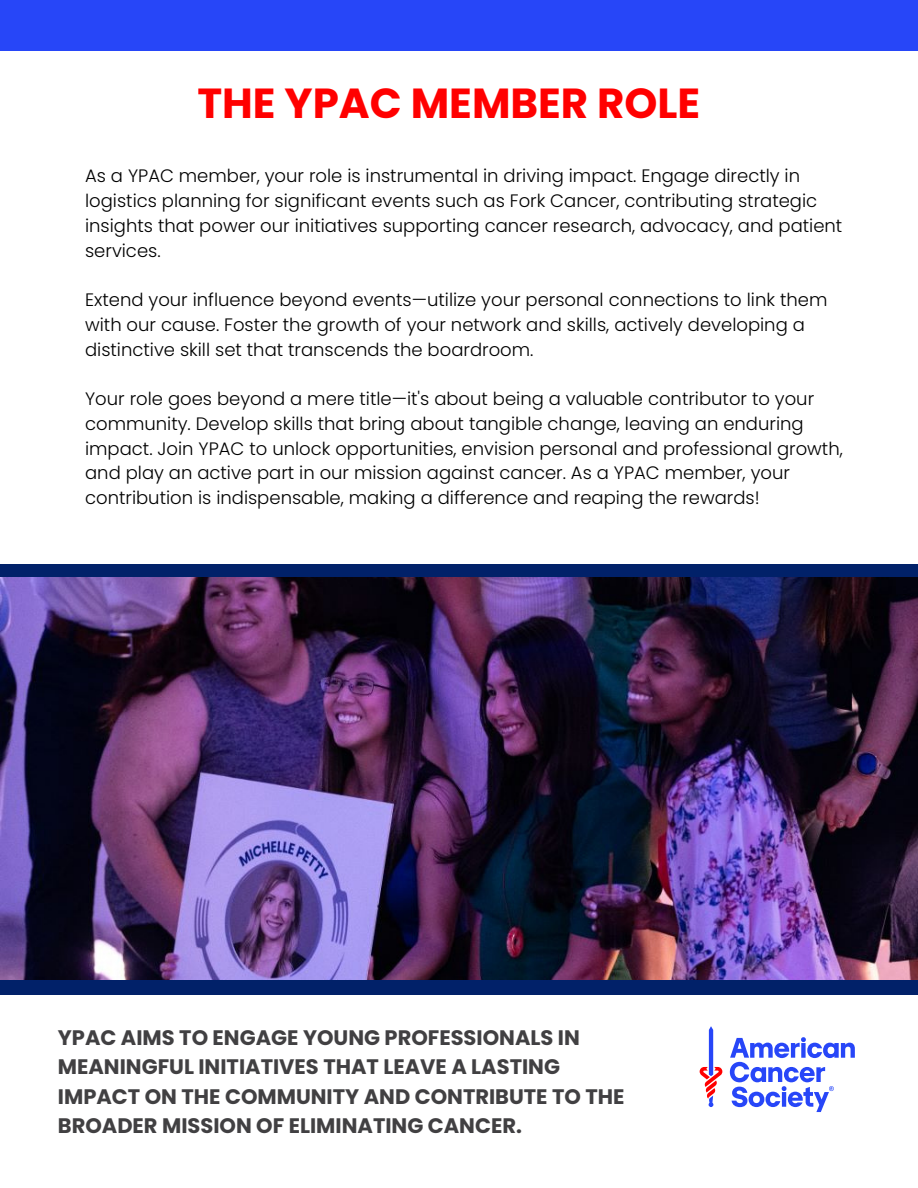
<style>
.page{position:relative;width:918px;height:1188px;background:#fff}
.page>*{position:absolute;margin:0;border:0;box-sizing:border-box;transform-origin:0 0}
.t1{font:700 42px "Poppins";color:#f00}
.t2{font:700 21px/29.2px "Poppins";color:#414042}
.t3{font:300 18px/24.8px "Poppins";color:#000}
</style>
<div class="page">
<div style="left:0;top:0;width:918px;height:51px;background:#2746f8"></div>
<svg style="left:700px;top:1026px;width:22px;height:81px"></svg>
<svg style="left:730px;top:1037px;width:125px;height:75px"></svg>
<div style="left:0;top:564px;width:918px;height:431px;background:#012169"></div>
<img style="left:0;top:578px;width:918px;height:402px">
<p class="t1" style="left:197px;top:74px;width:505px">THE YPAC MEMBER ROLE</p>
<p class="t3" style="left:85px;top:164px;width:759px">As a YPAC member, your role is instrumental in driving impact. Engage directly in logistics planning for significant events such as Fork Cancer, contributing strategic insights that power our initiatives supporting cancer research, advocacy, and patient services.</p>
<p class="t3" style="left:85px;top:288px;width:744px">Extend your influence beyond events—utilize your personal connections to link them with our cause. Foster the growth of your network and skills, actively developing a distinctive skill set that transcends the boardroom.</p>
<p class="t3" style="left:85px;top:387px;width:759px">Your role goes beyond a mere title—it's about being a valuable contributor to your community. Develop skills that bring about tangible change, leaving an enduring impact. Join YPAC to unlock opportunities, envision personal and professional growth, and play an active part in our mission against cancer. As a YPAC member, your contribution is indispensable, making a difference and reaping the rewards!</p>
<p class="t2" style="left:58px;top:1023px;width:568px">YPAC AIMS TO ENGAGE YOUNG PROFESSIONALS IN MEANINGFUL INITIATIVES THAT LEAVE A LASTING IMPACT ON THE COMMUNITY AND CONTRIBUTE TO THE BROADER MISSION OF ELIMINATING CANCER.</p>
</div>
